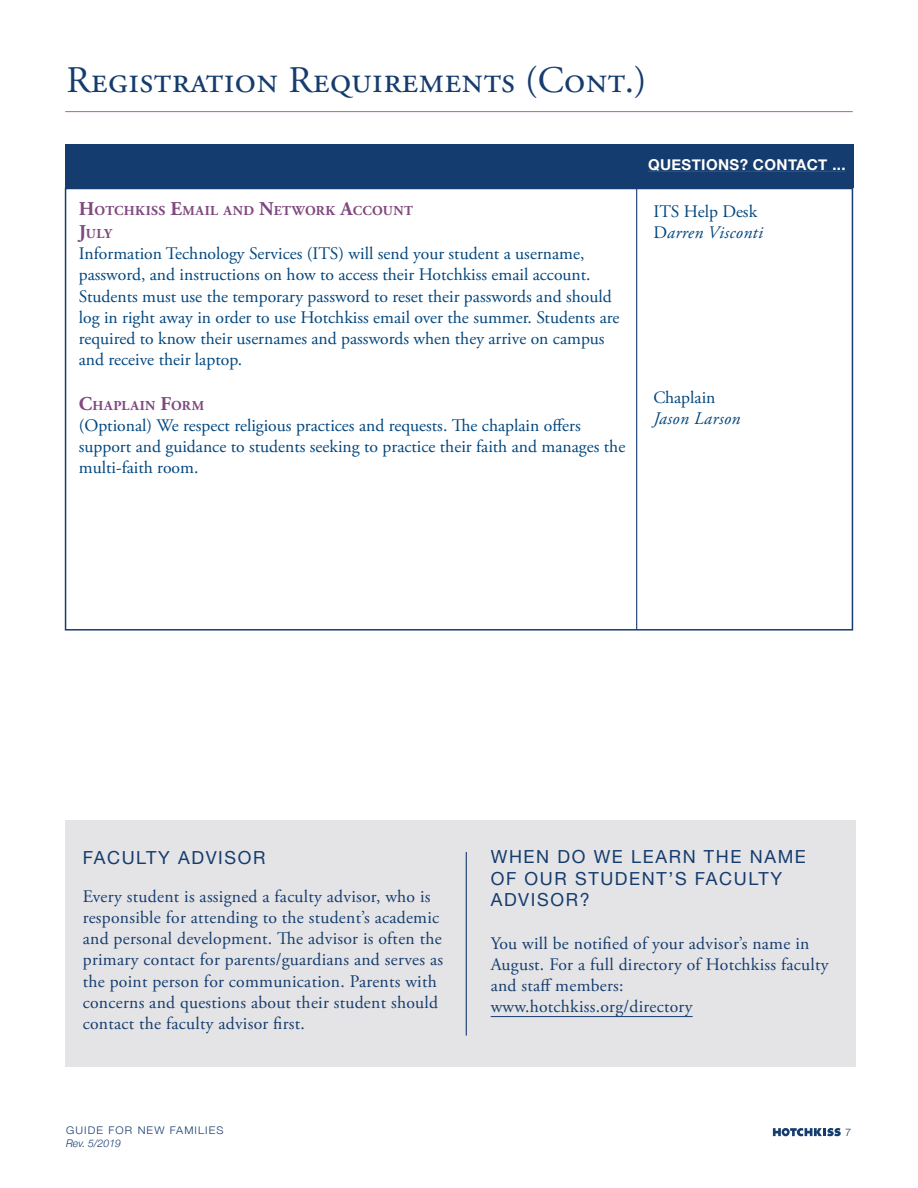
<style>
.page{position:relative;width:918px;height:1188px;background:#fff}
.page>*{position:absolute;margin:0;border:0;box-sizing:border-box;transform-origin:0 0}
.t1{font:37.5px "Adobe Garamond Pro";letter-spacing:.01em;color:#153c6e}
.t2{font:18px/21.6px "Helvetica Neue";letter-spacing:.09em;color:#153c6e}
.t3{font:17.7px/21.1px "Adobe Garamond Pro";letter-spacing:-.02em;color:#00467e}
.t4{font:17.7px/21.1px "Adobe Garamond Pro";letter-spacing:-.1em;color:#153c6e}
.t5{font:17.7px/21.1px "Adobe Garamond Pro";letter-spacing:-.005em;color:#153c6e}
.t6{font:italic 17.7px/21.1px "Adobe Garamond Pro";letter-spacing:.025em;color:#00467e}
.t7{font:700 15px "Helvetica Neue";letter-spacing:.025em;color:#fff}
.t8{font:700 13.65px/23.4px "Adobe Garamond Pro";letter-spacing:.03em;color:#80487f}
.t9{font:300 10.5px "Helvetica Neue";letter-spacing:.1em;color:#153c6e;scale:1.06 1}
.t10{font:italic 300 10.5px "Helvetica Neue";color:#153c6e}
.s1{font-size:19.5px}
.s2{font-style:normal}
.s3{font-style:normal;font-size:17.25px}
</style>
<div class="page">
<svg style="left:773px;top:1128px;width:68px;height:8px"></svg>
<div style="left:65px;top:188px;width:788px;height:443px;border:2px solid #153c6e"></div>
<hr style="left:636px;top:188px;width:1px;height:442px;background:#153c6e">
<div style="left:65px;top:821px;width:790px;height:246px;background:#e4e4e6"></div>
<hr style="left:491px;top:1016px;width:202px;height:1px;background:#153c6e">
<hr style="left:466px;top:852px;width:1px;height:184px;background:#153c6e">
<hr style="left:65px;top:111px;width:788px;height:1px;background:#a463a8">
<div style="left:65px;top:145px;width:789px;height:43px;background:#153c6e"></div>
<hr style="left:648px;top:171px;width:198px;height:1px;background:#355989">
<h1 class="t1" style="left:66px;top:58px;width:582px">Registration Requirements (Cont.)</h1>
<p class="t8" style="left:79px;top:199px;width:336px"><span class="s1">H</span>OTCHKISS <span class="s1">E</span>MAIL AND <span class="s1">N</span>ETWORK <span class="s1">A</span>CCOUNT<br><span class="s1">J</span>ULY</p>
<p class="t3" style="left:79px;top:244px;width:542px">Information Technology Services (ITS) will send your student a username, password, and instructions on how to access their Hotchkiss email account.<br>Students must use the temporary password to reset their passwords and should log in right away in order to use Hotchkiss email over the summer. Students are required to know their usernames and passwords when they arrive on campus and receive their laptop.</p>
<p class="t8" style="left:79px;top:394px;width:127px"><span class="s1">C</span>HAPLAIN <span class="s1">F</span>ORM</p>
<p class="t3" style="left:79px;top:415px;width:548px">(Optional) We respect religious practices and requests. The chaplain offers support and guidance to students seeking to practice their faith and manages the multi-faith room.</p>
<p class="t7" style="left:648px;top:153px;width:199px">QUESTIONS? CONTACT ...</p>
<p class="t6" style="left:653px;top:201px;width:111px"><span class="s2">ITS Help Desk<br>D</span>arren Visconti</p>
<p class="t6" style="left:653px;top:388px;width:89px"><span class="s3">C</span><span class="s2">haplain<br></span>Jason Larson</p>
<p class="t2" style="left:83px;top:848px;width:184px">FACULTY ADVISOR</p>
<p class="t4" style="left:83px;top:886px;width:362px">Every student is assigned a faculty advisor, who is responsible for attending to the student’s academic and personal development. The advisor is often the primary contact for parents/guardians and serves as the point person for communication. Parents with concerns and questions about their student should contact the faculty advisor first.</p>
<p class="t2" style="left:491px;top:847px;width:317px">WHEN DO WE LEARN THE NAME<br>OF OUR STUDENT’S FACULTY<br>ADVISOR?</p>
<p class="t5" style="left:491px;top:933px;width:339px">You will be notified of your advisor’s name in August. For a full directory of Hotchkiss faculty and staff members: www.hotchkiss.org/directory</p>
<p class="t9" style="left:66px;top:1122px;width:150px">GUIDE FOR NEW FAMILIES</p>
<p class="t9" style="left:845px;top:1123px;width:7px">7</p>
<p class="t10" style="left:66px;top:1135px;width:56px">Rev. 5/2019</p>
</div>
